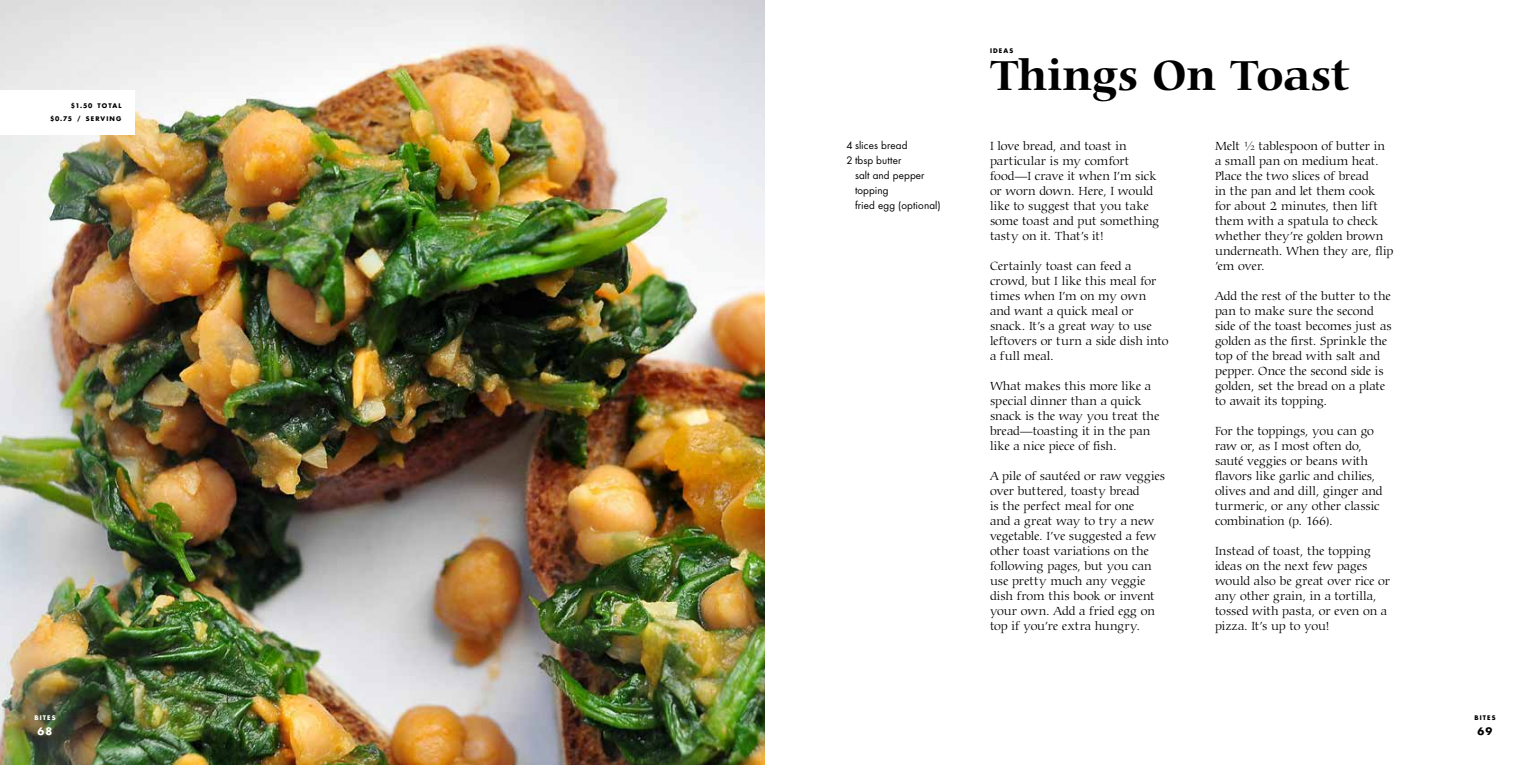
<style>
.page{position:relative;width:1530px;height:765px;background:#fff}
.page>*{position:absolute;margin:0;border:0;box-sizing:border-box;transform-origin:0 0}
.t1{font:700 45px "Carmina BT";letter-spacing:-.005em;color:#000}
.t2{font:300 12.5px/15px "Carmina BT";letter-spacing:-.005em;color:#000}
.t3{font:10px "Futura";letter-spacing:.01em;color:#000}
.t4{font:10px "Futura Bold SC620";color:#000}
.t5{font:10px "Futura Bold SC620";color:#fff}
.t6{font:6.25px/13.1px "Futura Bold SC620";letter-spacing:.18em;color:#000;text-align:right}
.t7{font:6.25px "Futura Bold SC620";letter-spacing:.175em;color:#fff}
</style>
<div class="page">
<img style="left:0;top:0;width:765px;height:765px">
<div style="left:0;top:90px;width:135px;height:45px;background:#fff"></div>
<p class="t6" style="left:50px;top:99px;width:73px">$1.50 TOTAL $0.75 / SERVING</p>
<p class="t7" style="left:34px;top:714px;width:23px">BITES</p>
<p class="t5" style="left:38px;top:725px;width:16px">68</p>
<p class="t3" style="left:846px;top:139px;width:63px">4 slices bread</p>
<p class="t3" style="left:846px;top:154px;width:57px">2 tbsp butter</p>
<p class="t3" style="left:855px;top:169px;width:71px">salt and pepper</p>
<p class="t3" style="left:855px;top:184px;width:35px">topping</p>
<p class="t3" style="left:855px;top:199px;width:87px">fried egg (optional)</p>
<p class="t6" style="left:990px;top:44px;width:25px">IDEAS</p>
<h1 class="t1" style="left:990px;top:49px;width:361px">Things On Toast</h1>
<p class="t2" style="left:990px;top:139px;width:171px">I love bread, and toast in particular is my comfort food—I crave it when I’m sick or worn down. Here, I would like to suggest that you take some toast and put something tasty on it. That’s it!</p>
<p class="t2" style="left:990px;top:259px;width:180px">Certainly toast can feed a crowd, but I like this meal for times when I’m on my own and want a quick meal or snack. It’s a great way to use leftovers or turn a side dish into a full meal.</p>
<p class="t2" style="left:990px;top:379px;width:171px">What makes this more like a special dinner than a quick snack is the way you treat the bread—toasting it in the pan like a nice piece of fish.</p>
<p class="t2" style="left:990px;top:469px;width:177px">A pile of sautéed or raw veggies over buttered, toasty bread<br>is the perfect meal for one<br>and a great way to try a new vegetable. I’ve suggested a few other toast variations on the following pages, but you can use pretty much any veggie dish from this book or invent your own. Add a fried egg on top if you’re extra hungry.</p>
<p class="t2" style="left:1215px;top:139px;width:180px">Melt ½ tablespoon of butter in a small pan on medium heat.<br>Place the two slices of bread<br>in the pan and let them cook for about 2 minutes, then lift them with a spatula to check whether they’re golden brown underneath. When they are, flip ’em over.</p>
<p class="t2" style="left:1215px;top:289px;width:178px">Add the rest of the butter to the pan to make sure the second side of the toast becomes just as golden as the first. Sprinkle the top of the bread with salt and pepper. Once the second side is golden, set the bread on a plate to await its topping.</p>
<p class="t2" style="left:1215px;top:424px;width:169px">For the toppings, you can go raw or, as I most often do, sauté veggies or beans with flavors like garlic and chilies, olives and and dill, ginger and turmeric, or any other classic combination (p. 166).</p>
<p class="t2" style="left:1215px;top:544px;width:177px">Instead of toast, the topping ideas on the next few pages would also be great over rice or any other grain, in a tortilla, tossed with pasta, or even on a pizza. It’s up to you!</p>
<p class="t6" style="left:1474px;top:711px;width:23px">BITES</p>
<p class="t4" style="left:1478px;top:725px;width:16px">69</p>
</div>
